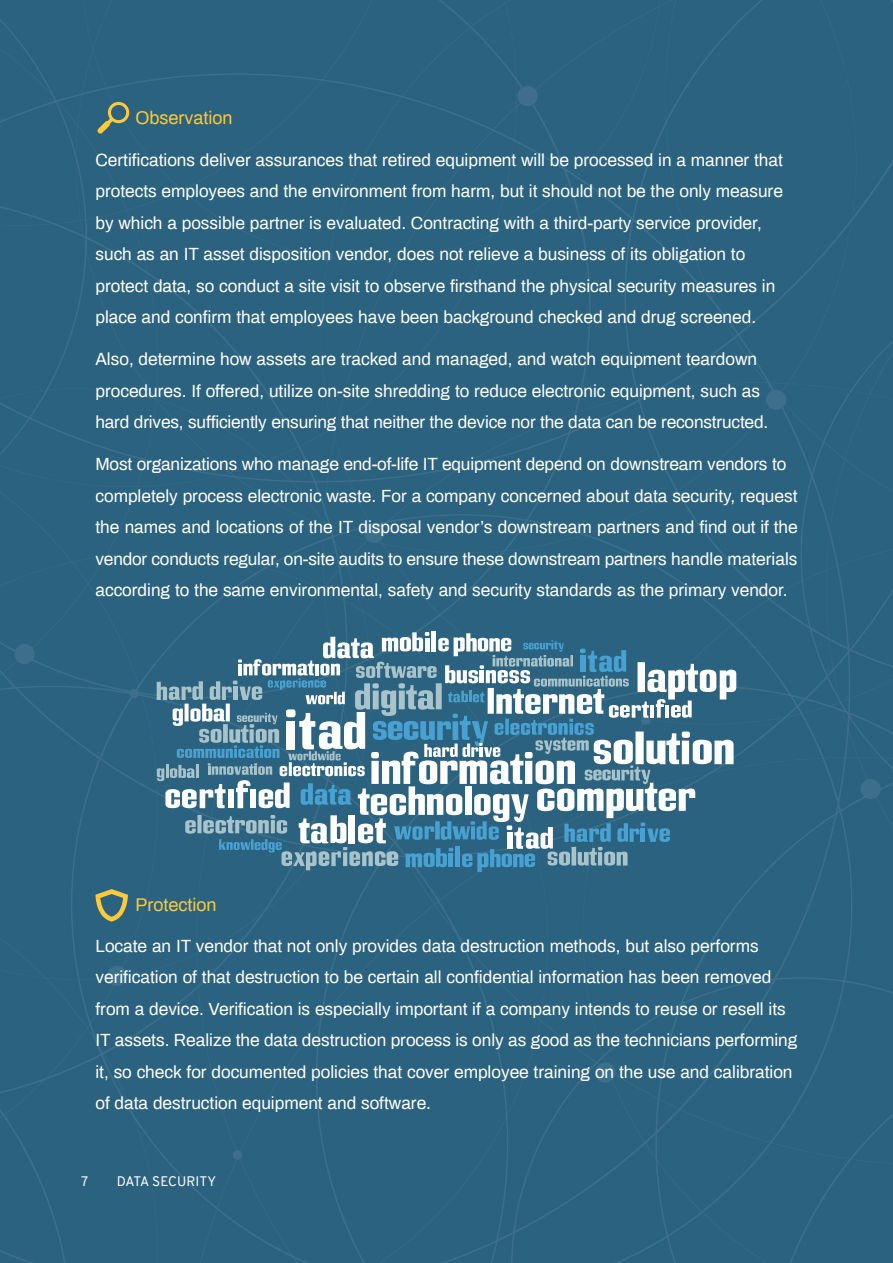
<style>
.page{position:relative;width:893px;height:1263px;background:#fff}
.page>*{position:absolute;margin:0;border:0;box-sizing:border-box;transform-origin:0 0}
.t1{font:18px "Archivo";color:#ffc938}
.t2{font:17.25px/31.5px "Archivo";color:#fff}
.t3{font:13.5px "Overpass";letter-spacing:.01em;color:#fff}
</style>
<div class="page">
<div style="left:548px;top:0;width:345px;height:724px;background:#2b627f"></div>
<div style="left:372px;top:0;width:484px;height:553px;background:#2b627f"></div>
<div style="left:158px;top:553px;width:390px;height:710px;background:#2b627f"></div>
<div style="left:0;top:980px;width:158px;height:283px;background:#2b627f"></div>
<div style="left:178px;top:757px;width:715px;height:506px;background:#2b627f"></div>
<div style="left:0;top:0;width:517px;height:487px;background:#2b627f"></div>
<div style="left:0;top:388px;width:372px;height:592px;background:#2b627f"></div>
<div style="left:364px;top:523px;width:20px;height:20px;background:#3d6f8a;border-radius:50%"></div>
<div style="left:107px;top:966px;width:20px;height:20px;background:#3d6f8a;border-radius:50%"></div>
<div style="left:860px;top:779px;width:21px;height:20px;background:#3d6f8a;border-radius:50%"></div>
<div style="left:595px;top:1062px;width:20px;height:21px;background:#3d6f8a;border-radius:50%"></div>
<div style="left:766px;top:390px;width:20px;height:20px;background:#3d6f8a;border-radius:50%"></div>
<div style="left:15px;top:644px;width:20px;height:20px;background:#3d6f8a;border-radius:50%"></div>
<div style="left:517px;top:86px;width:21px;height:20px;background:#3d6f8a;border-radius:50%"></div>
<div style="left:129px;top:688px;width:10px;height:10px;background:#3d6f8a;border-radius:50%"></div>
<div style="left:233px;top:1150px;width:9px;height:10px;background:#3d6f8a;border-radius:50%"></div>
<div style="left:323px;top:252px;width:9px;height:9px;background:#3d6f8a;border-radius:50%"></div>
<div style="left:431px;top:630px;width:5px;height:21px;background:#fff"></div>
<svg style="left:157px;top:632px;width:579px;height:240px"></svg>
<svg style="left:98px;top:102px;width:31px;height:32px"></svg>
<svg style="left:95px;top:889px;width:33px;height:32px"></svg>
<p class="t1" style="left:135px;top:105px;width:99px">Observation</p>
<p class="t2" style="left:95px;top:143px;width:689px">Certifications deliver assurances that retired equipment will be processed in a manner that protects employees and the environment from harm, but it should not be the only measure by which a possible partner is evaluated. Contracting with a third-party service provider, such as an IT asset disposition vendor, does not relieve a business of its obligation to</p>
<p class="t2" style="left:95px;top:269px;width:681px">protect data, so conduct a site visit to observe firsthand the physical security measures in place and confirm that employees have been background checked and drug screened.</p>
<p class="t2" style="left:95px;top:343px;width:663px">Also, determine how assets are tracked and managed, and watch equipment teardown</p>
<p class="t2" style="left:95px;top:374px;width:666px">procedures. If offered, utilize on-site shredding to reduce electronic equipment, such as</p>
<p class="t2" style="left:95px;top:406px;width:674px">hard drives, sufficiently ensuring that neither the device nor the data can be reconstructed.</p>
<p class="t2" style="left:95px;top:448px;width:693px">Most organizations who manage end-of-life IT equipment depend on downstream vendors to</p>
<p class="t2" style="left:95px;top:479px;width:704px">completely process electronic waste. For a company concerned about data security, request</p>
<p class="t2" style="left:95px;top:511px;width:704px">the names and locations of the IT disposal vendor’s downstream partners and find out if the vendor conducts regular, on-site audits to ensure these downstream partners handle materials</p>
<p class="t2" style="left:95px;top:574px;width:694px">according to the same environmental, safety and security standards as the primary vendor.</p>
<p class="t1" style="left:135px;top:893px;width:83px">Protection</p>
<p class="t2" style="left:95px;top:929px;width:665px">Locate an IT vendor that not only provides data destruction methods, but also performs</p>
<p class="t2" style="left:95px;top:961px;width:677px">verification of that destruction to be certain all confidential information has been removed</p>
<p class="t2" style="left:95px;top:992px;width:692px">from a device. Verification is especially important if a company intends to reuse or resell its</p>
<p class="t2" style="left:95px;top:1024px;width:703px">IT assets. Realize the data destruction process is only as good as the technicians performing</p>
<p class="t2" style="left:95px;top:1055px;width:699px">it, so check for documented policies that cover employee training on the use and calibration of data destruction equipment and software.</p>
<p class="t3" style="left:81px;top:1171px;width:9px">7</p>
<p class="t3" style="left:117px;top:1171px;width:101px">DATA SECURITY</p>
</div>
